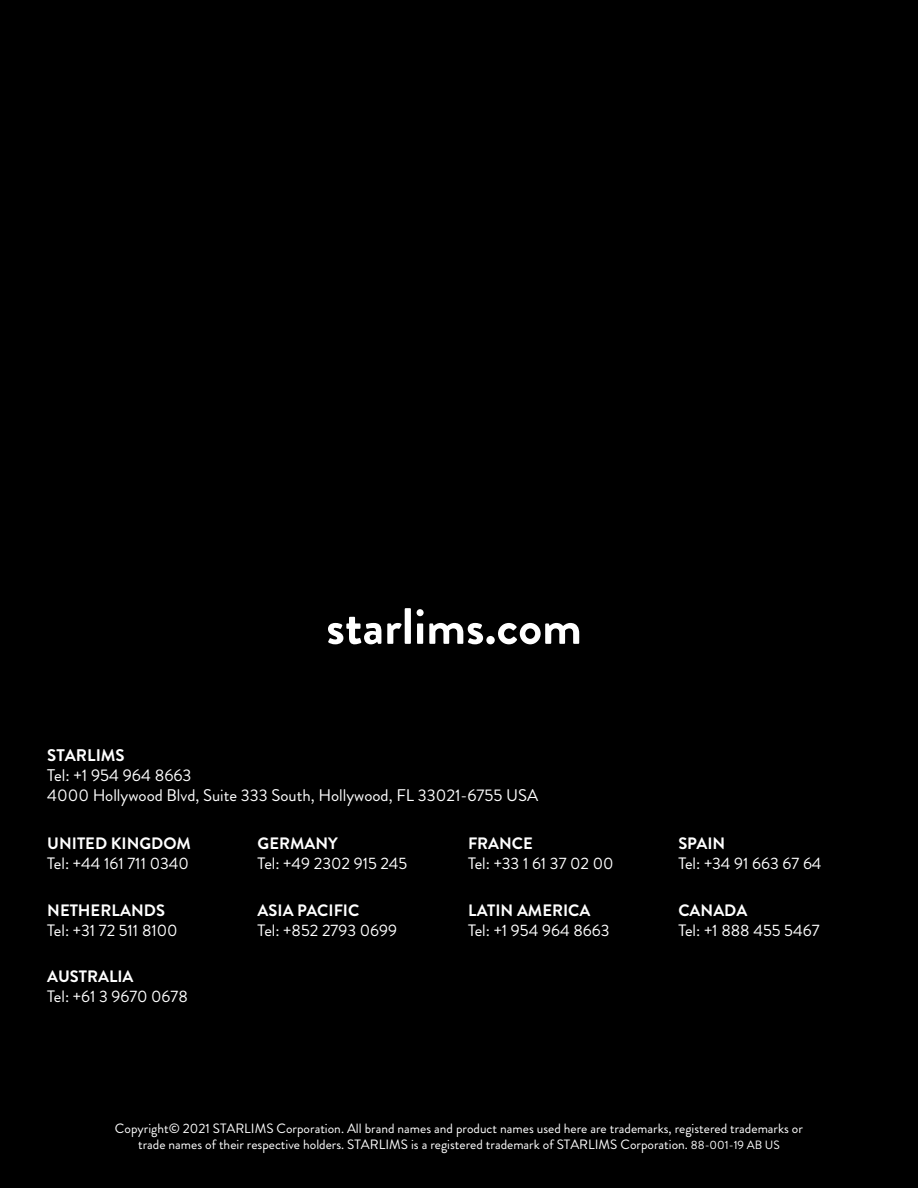
<style>
.page{position:relative;width:918px;height:1188px;background:#000}
.page>*{position:absolute;margin:0;border:0;box-sizing:border-box;transform-origin:0 0}
.t1{font:700 51px "Brandon Grotesque";color:#fff}
.t2{font:16.8px/20.1px "Brandon Grotesque";color:#fff}
.t3{font:700 16.8px "Brandon Grotesque";color:#fff}
.t4{font:16.5px "Brandon Grotesque";color:#fff}
.t5{font:700 16.5px "Brandon Grotesque";color:#fff}
.t6{font:13.5px/16.2px "Brandon Grotesque";color:#fff;text-align:center}
.s1{font-size:12px}
</style>
<div class="page">
<h1 class="t1" style="left:326px;top:591px;width:257px">starlims.com</h1>
<p class="t3" style="left:47px;top:743px;width:79px">STARLIMS</p>
<p class="t2" style="left:47px;top:765px;width:493px">Tel: +1 954 964 8663<br>4000 Hollywood Blvd, Suite 333 South, Hollywood, FL 33021-6755 USA</p>
<p class="t5" style="left:47px;top:832px;width:145px">UNITED KINGDOM</p>
<p class="t4" style="left:47px;top:852px;width:143px">Tel: +44 161 711 0340</p>
<p class="t5" style="left:47px;top:899px;width:119px">NETHERLANDS</p>
<p class="t4" style="left:47px;top:919px;width:132px">Tel: +31 72 511 8100</p>
<p class="t5" style="left:47px;top:965px;width:88px">AUSTRALIA</p>
<p class="t4" style="left:47px;top:985px;width:142px">Tel: +61 3 9670 0678</p>
<p class="t5" style="left:258px;top:832px;width:82px">GERMANY</p>
<p class="t4" style="left:258px;top:852px;width:151px">Tel: +49 2302 915 245</p>
<p class="t5" style="left:258px;top:899px;width:103px">ASIA PACIFIC</p>
<p class="t4" style="left:258px;top:919px;width:141px">Tel: +852 2793 0699</p>
<p class="t5" style="left:468px;top:832px;width:66px">FRANCE</p>
<p class="t4" style="left:468px;top:852px;width:147px">Tel: +33 1 61 37 02 00</p>
<p class="t5" style="left:468px;top:899px;width:124px">LATIN AMERICA</p>
<p class="t4" style="left:468px;top:919px;width:143px">Tel: +1 954 964 8663</p>
<p class="t5" style="left:678px;top:832px;width:48px">SPAIN</p>
<p class="t4" style="left:678px;top:852px;width:145px">Tel: +34 91 663 67 64</p>
<p class="t5" style="left:678px;top:899px;width:70px">CANADA</p>
<p class="t4" style="left:678px;top:919px;width:143px">Tel: +1 888 455 5467</p>
<p class="t6" style="left:115px;top:1121px;width:690px">Copyright© 2021 STARLIMS Corporation. All brand names and product names used here are trademarks, registered trademarks or trade names of their respective holders. STARLIMS is a registered trademark of STARLIMS Corporation. <span class="s1">88-001-19 AB US</span></p>
</div>
